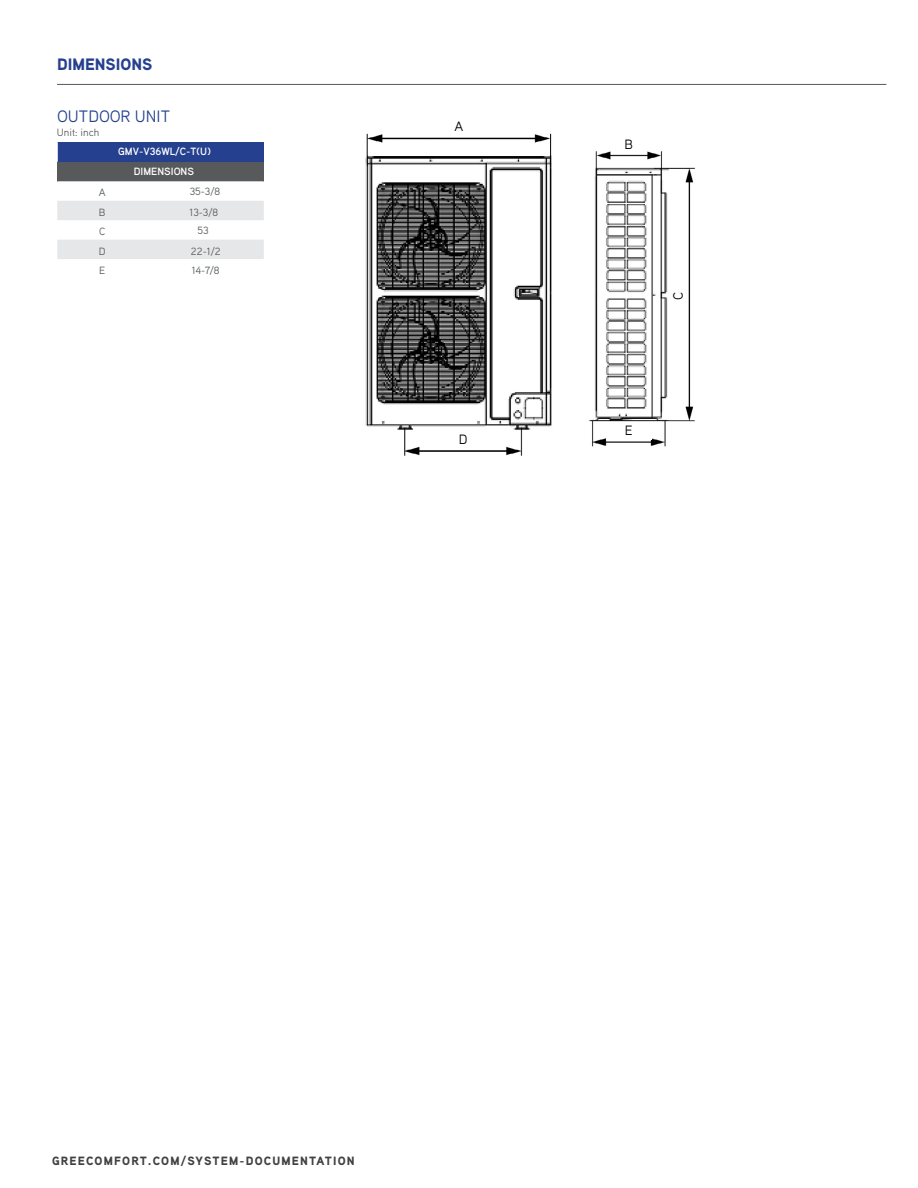
<style>
.page{position:relative;width:918px;height:1188px;background:#fff}
.page>*{position:absolute;margin:0;border:0;box-sizing:border-box;transform-origin:0 0}
.t1{font:16.5px "Aaux Pro";color:#25408f}
.t2{font:900 16.5px "Aaux Pro";color:#25408f}
.t3{font:13.5px "Aaux Pro";color:#000}
.t4{font:900 12px "Aaux Pro";letter-spacing:.1em;color:#414042}
.t5{font:10.5px/19.5px "Aaux Pro";color:#585a5b;text-align:justify}
.t6{font:700 10.5px/19.5px "Aaux Pro";color:#fff;text-align:center}
.t7{font:10.5px "Aaux Pro";color:#58595b}
</style>
<div class="page">
<img style="left:365px;top:133px;width:187px;height:323px">
<div style="left:436px;top:118px;width:46px;height:18px;background:#fff"></div>
<div style="left:440px;top:431px;width:46px;height:18px;background:#fff"></div>
<img style="left:589px;top:151px;width:106px;height:296px">
<div style="left:606px;top:422px;width:46px;height:18px;background:#fff"></div>
<div style="left:612px;top:136px;width:34px;height:17px;background:#fff"></div>
<div style="left:670px;top:279px;width:17px;height:34px;background:#fff"></div>
<hr style="left:57px;top:84px;width:829px;height:1px;background:#58595b">
<div style="left:57px;top:142px;width:207px;height:20px;background:#25408f"></div>
<div style="left:57px;top:162px;width:207px;height:19px;background:#58595b"></div>
<svg style="left:57px;top:181px;width:207px;height:78px"></svg>
<svg style="left:57px;top:142px;width:1px;height:20px"></svg>
<h1 class="t2" style="left:57px;top:54px;width:97px">DIMENSIONS</h1>
<h1 class="t1" style="left:57px;top:106px;width:115px">OUTDOOR UNIT</h1>
<p class="t7" style="left:57px;top:125px;width:44px">Unit: inch</p>
<p class="t5" style="left:99px;top:182px;width:8px">A B C D E</p>
<p class="t6" style="left:118px;top:141px;width:94px">GMV-V36WL/C-T(U)<br>DIMENSIONS</p>
<p class="t5" style="left:190px;top:181px;width:32px;line-height:20.4px">35-3/8<br>13-3/8</p>
<p class="t5" style="left:191px;top:220px;width:31px;line-height:20.5px;text-align:center">53<br>22-1/2</p>
<p class="t5" style="left:192px;top:260px;width:29px">14-7/8</p>
<p class="t3" style="left:455px;top:118px;width:10px">A</p>
<p class="t3" style="left:459px;top:431px;width:10px">D</p>
<p class="t3" style="left:625px;top:136px;width:10px">B</p>
<p class="t3" style="left:670px;top:300px;width:10px;rotate:-90deg">C</p>
<p class="t3" style="left:625px;top:422px;width:9px">E</p>
<p class="t4" style="left:52px;top:1154px;width:304px">GREECOMFORT.COM/SYSTEM-DOCUMENTATION</p>
</div>
